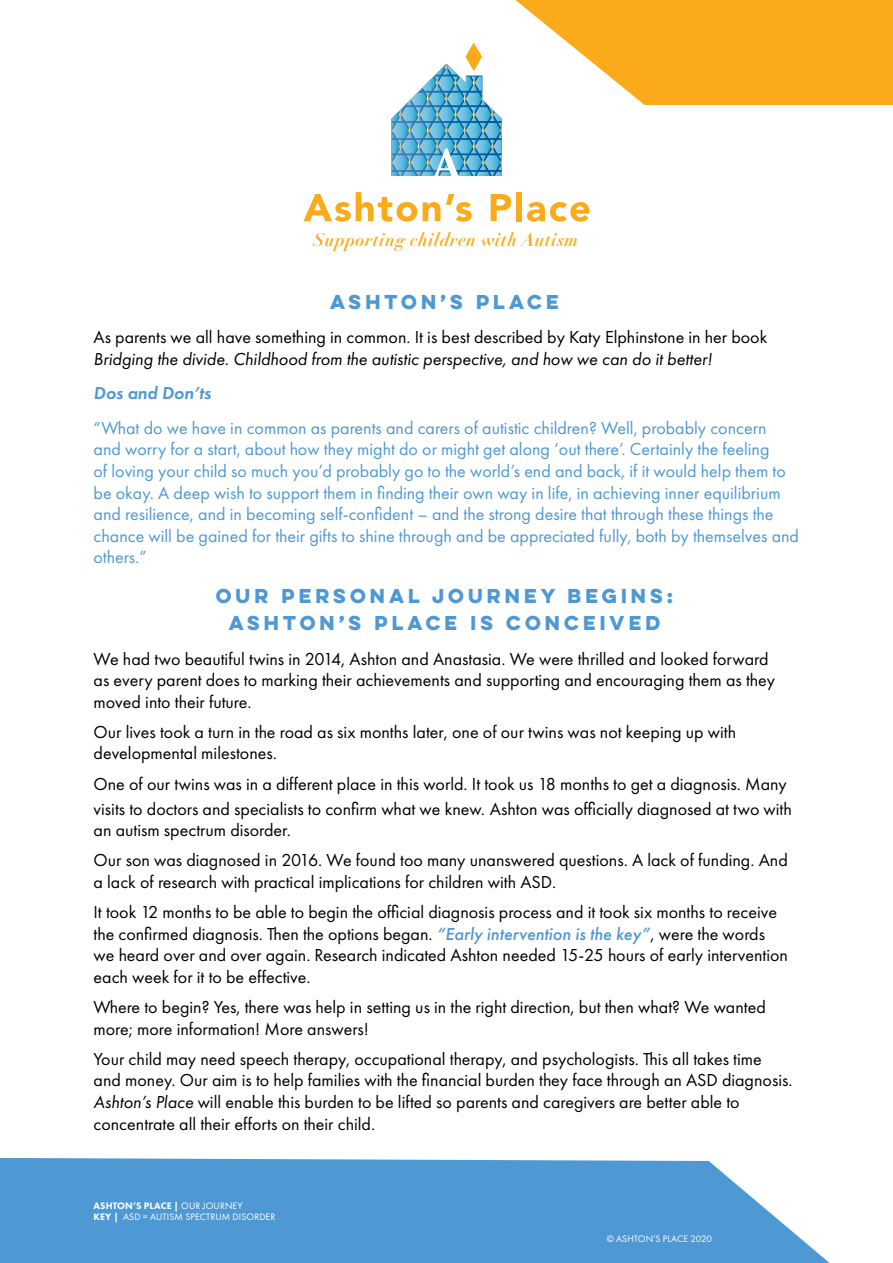
<style>
.page{position:relative;width:893px;height:1263px;background:#fff}
.page>*{position:absolute;margin:0;border:0;box-sizing:border-box;transform-origin:0 0}
.t1{font:italic 700 18.15px "Didot LT Pro";letter-spacing:.02em;color:#fbaa19}
.t2{font:18px/21.6px "Futura PT";color:#000}
.t3{font:18px/21.6px "Futura PT";color:#4e98d3}
.t4{font:700 18px/27px "Lulo Clean One";color:#4e98d3;text-align:center}
.t5{font:italic 600 18px "Futura PT";color:#4e98d3}
.t6{font:9.75px "Futura PT";letter-spacing:.01em;color:#fff}
.t7{font:800 9.75px "Futura PT";letter-spacing:.01em;color:#fff}
.s1{font-style:italic}
.s2{font-weight:500;font-style:italic;color:#4e98d3}
.s3{font-weight:400}
.s4{font-weight:800}
</style>
<div class="page">
<svg style="left:0;top:1158px;width:830px;height:105px;fill:#4e98d3"></svg>
<svg style="left:515px;top:0;width:378px;height:105px"></svg>
<svg style="left:391px;top:42px;width:111px;height:134px"></svg>
<svg style="left:303px;top:192px;width:137px;height:30px"></svg>
<svg style="left:446px;top:194px;width:26px;height:28px"></svg>
<svg style="left:491px;top:194px;width:20px;height:27px"></svg>
<div style="left:516px;top:192px;width:6px;height:29px;background:#fbaa19"></div>
<svg style="left:527px;top:202px;width:62px;height:20px"></svg>
<p class="t1" style="left:313px;top:228px;width:267px">Supporting children with Autism</p>
<p class="t4" style="left:330px;top:288px;width:234px">ASHTON’S PLACE</p>
<p class="t2" style="left:94px;top:327px;width:675px">As parents we all have something in common. It is best described by Katy Elphinstone in her book<br><span class="s1">Bridging the divide. Childhood from the autistic perspective, and how we can do it better!</span></p>
<p class="t5" style="left:94px;top:382px;width:119px">Dos and Don’ts</p>
<p class="t3" style="left:94px;top:417px;width:707px">“What do we have in common as parents and carers of autistic children? Well, probably concern<br>and worry for a start, about how they might do or might get along ‘out there’. Certainly the feeling<br>of loving your child so much you’d probably go to the world’s end and back, if it would help them to be okay. A deep wish to support them in finding their own way in life, in achieving inner equilibrium and resilience, and in becoming self-confident – and the strong desire that through these things the chance will be gained for their gifts to shine through and be appreciated fully, both by themselves and others.”</p>
<p class="t4" style="left:216px;top:582px;width:463px">OUR PERSONAL JOURNEY BEGINS:<br>ASHTON’S PLACE IS CONCEIVED</p>
<p class="t2" style="left:94px;top:648px;width:683px">We had two beautiful twins in 2014, Ashton and Anastasia. We were thrilled and looked forward as every parent does to marking their achievements and supporting and encouraging them as they moved into their future.</p>
<p class="t2" style="left:94px;top:721px;width:644px">Our lives took a turn in the road as six months later, one of our twins was not keeping up with developmental milestones.</p>
<p class="t2" style="left:94px;top:771px;width:700px;line-height:25.2px">One of our twins was in a different place in this world. It took us 18 months to get a diagnosis. Many visits to doctors and specialists to confirm what we knew. Ashton was officially diagnosed at two with</p>
<p class="t2" style="left:94px;top:819px;width:199px">an autism spectrum disorder.</p>
<p class="t2" style="left:94px;top:849px;width:696px">Our son was diagnosed in 2016. We found too many unanswered questions. A lack of funding. And a lack of research with practical implications for children with ASD.</p>
<p class="t2" style="left:94px;top:901px;width:696px">It took 12 months to be able to begin the official diagnosis process and it took six months to receive the confirmed diagnosis. Then the options began. <span class="s2">“Early intervention is the key”</span>, were the words we heard over and over again. Research indicated Ashton needed 15-25 hours of early intervention each week for it to be effective.</p>
<p class="t2" style="left:94px;top:996px;width:674px">Where to begin? Yes, there was help in setting us in the right direction, but then what? We wanted more; more information! More answers!</p>
<p class="t2" style="left:94px;top:1048px;width:700px">Your child may need speech therapy, occupational therapy, and psychologists. This all takes time and money. Our aim is to help families with the financial burden they face through an ASD diagnosis.<br><span class="s1">Ashton’s Place</span> will enable this burden to be lifted so parents and caregivers are better able to concentrate all their efforts on their child.</p>
<p class="t7" style="left:94px;top:1199px;width:150px">ASHTON’S PLACE | <span class="s3">OUR JOURNEY</span></p>
<p class="t6" style="left:94px;top:1211px;width:183px"><span class="s4">KEY |</span> ASD = AUTISM SPECTRUM DISORDER</p>
<p class="t6" style="left:607px;top:1233px;width:107px">© ASHTON’S PLACE 2020</p>
</div>
